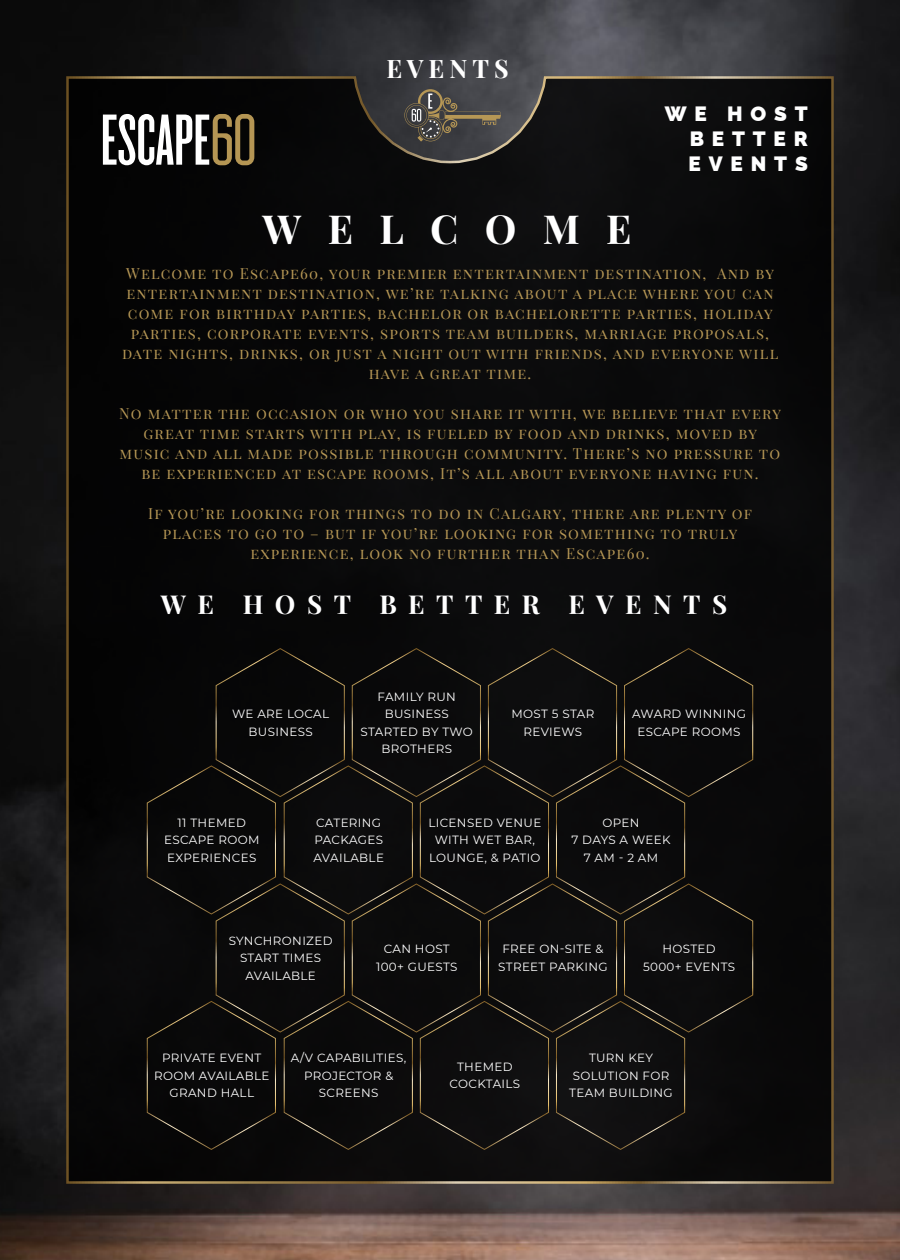
<style>
.page{position:relative;width:900px;height:1260px;background:#fff}
.page>*{position:absolute;margin:0;border:0;box-sizing:border-box;transform-origin:0 0}
.t1{font:700 40px "Playfair Display";letter-spacing:.66em;color:#fff}
.t2{font:700 26px "Playfair Display";letter-spacing:.44em;color:#fff}
.t3{font:700 25px "Playfair Display SC";letter-spacing:.2em;color:#fff}
.t4{font:900 20.75px/24.8px "Raleway";letter-spacing:.38em;color:#fff;text-align:justify}
.t5{font:15px/20px "Playfair Display SC";letter-spacing:.08em;color:#b69755;text-align:center}
.t6{font:12px/17.5px "Montserrat";letter-spacing:.03em;color:#fff;text-align:center}
</style>
<div class="page">
<img style="left:0;top:0;width:900px;height:1260px">
<div style="left:66px;top:76px;width:768px;height:1108px;background:#09090a"></div>
<svg style="left:103px;top:114px;width:151px;height:51px"></svg>
<div style="left:146px;top:647px;width:608px;height:504px;background:#0b0b0b"></div>
<svg style="left:404px;top:89px;width:97px;height:53px"></svg>
<h3 class="t3" style="left:386px;top:53px;width:124px">EVENTS</h3>
<h1 class="t1" style="left:263px;top:203px;width:370px">WELCOME</h1>
<h3 class="t4" style="left:689px;top:99px;width:121px;text-indent:-24px">WE HOST BETTER EVENTS</h3>
<p class="t5" style="left:122px;top:264px;width:658px">Welcome to Escape60, your premier entertainment destination, And by entertainment destination, we’re talking about a place where you can come for birthday parties, bachelor or bachelorette parties, holiday parties, corporate events, sports team builders, marriage proposals, date nights, drinks, or just a night out with friends, and everyone will have a great time.</p>
<p class="t5" style="left:119px;top:404px;width:663px">No matter the occasion or who you share it with, we believe that every great time starts with play, is fueled by food and drinks, moved by music and all made possible through community. There’s no pressure to be experienced at escape rooms, It’s all about everyone having fun.</p>
<p class="t5" style="left:148px;top:504px;width:605px">If you’re looking for things to do in Calgary, there are plenty of places to go to – but if you’re looking for something to truly experience, look no further than Escape60.</p>
<h2 class="t2" style="left:161px;top:588px;width:568px">WE HOST BETTER EVENTS</h2>
<p class="t6" style="left:232px;top:705px;width:99px">WE ARE LOCAL<br>BUSINESS</p>
<p class="t6" style="left:361px;top:687px;width:114px">FAMILY RUN<br>BUSINESS<br>STARTED BY TWO<br>BROTHERS</p>
<p class="t6" style="left:512px;top:705px;width:84px">MOST 5 STAR<br>REVIEWS</p>
<p class="t6" style="left:632px;top:705px;width:115px">AWARD WINNING<br>ESCAPE ROOMS</p>
<p class="t6" style="left:164px;top:813px;width:97px">11 THEMED<br>ESCAPE ROOM<br>EXPERIENCES</p>
<p class="t6" style="left:313px;top:813px;width:72px;text-align:left">CATERING<br>PACKAGES<br>AVAILABLE</p>
<p class="t6" style="left:428px;top:813px;width:114px">LICENSED VENUE<br>WITH WET BAR,<br>LOUNGE, &amp; PATIO</p>
<p class="t6" style="left:571px;top:813px;width:101px">OPEN<br>7 DAYS A WEEK<br>7 AM - 2 AM</p>
<p class="t6" style="left:229px;top:931px;width:105px">SYNCHRONIZED<br>START TIMES<br>AVAILABLE</p>
<p class="t6" style="left:376px;top:940px;width:83px">CAN HOST<br>100+ GUESTS</p>
<p class="t6" style="left:498px;top:940px;width:111px">FREE ON-SITE &amp;<br>STREET PARKING</p>
<p class="t6" style="left:643px;top:940px;width:94px">HOSTED<br>5000+ EVENTS</p>
<p class="t6" style="left:154px;top:1049px;width:117px">PRIVATE EVENT<br>ROOM AVAILABLE<br>GRAND HALL</p>
<p class="t6" style="left:291px;top:1049px;width:117px">A/V CAPABILITIES,<br>PROJECTOR &amp;<br>SCREENS</p>
<p class="t6" style="left:450px;top:1057px;width:72px">THEMED<br>COCKTAILS</p>
<p class="t6" style="left:569px;top:1049px;width:105px">TURN KEY<br>SOLUTION FOR<br>TEAM BUILDING</p>
</div>
